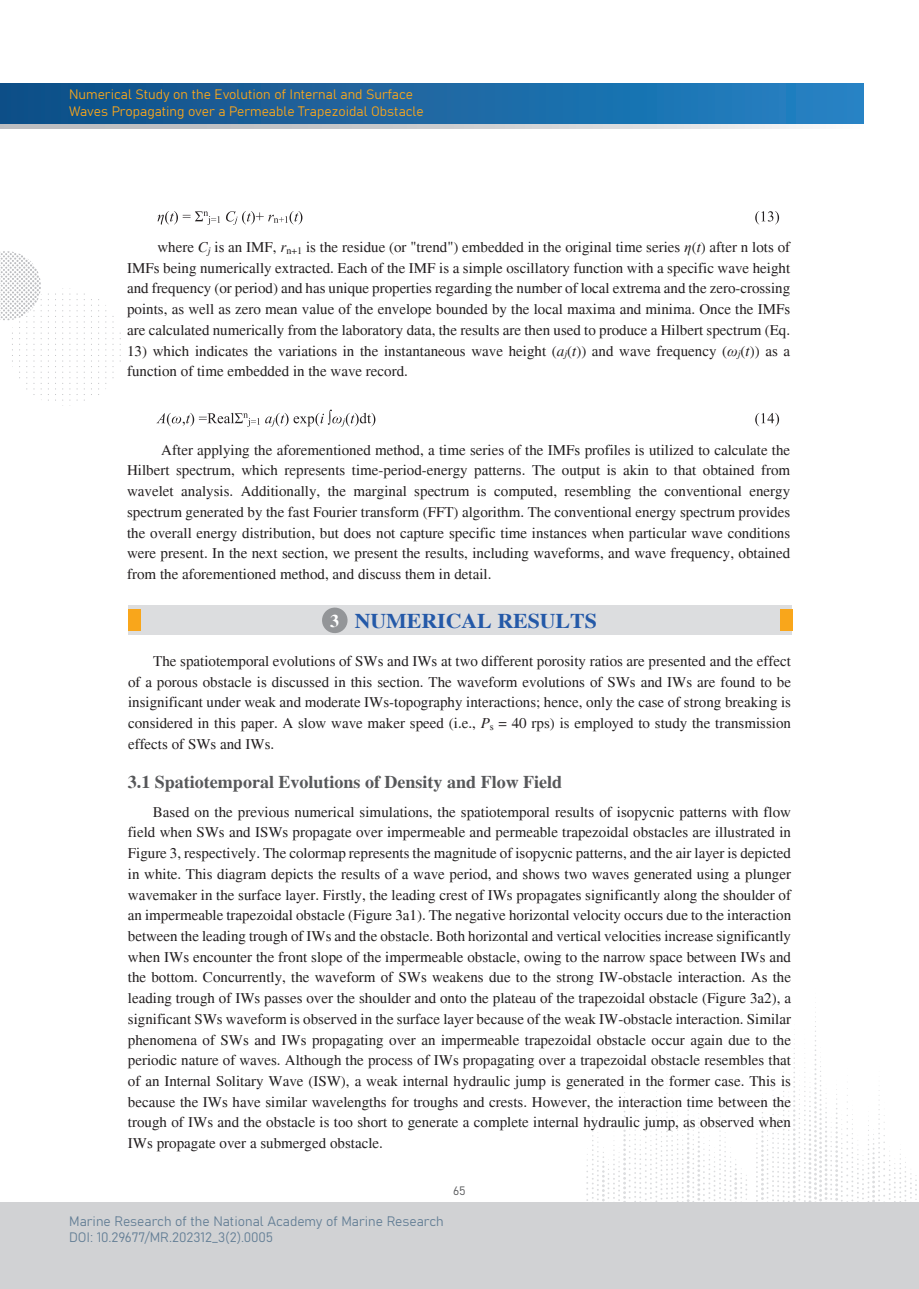
<style>
.page{position:relative;width:919px;height:1289px;background:#fff}
.page>*{position:absolute;margin:0;border:0;box-sizing:border-box;transform-origin:0 0}
.t1{font:700 21px "Times";color:#2459a8;scale:1.04 1}
.t2{font:700 18px "Times";color:#57585a}
.t3{font:15px/20.7px "Times";color:#231f20;text-align:justify}
.t4{font:13.5px/16.2px "Bahnschrift";color:#f9a61b}
.t5{font:13.5px/16.2px "Bahnschrift";color:#637e95}
.t6{font:12px "Bahnschrift";color:#57585a}
.s1{font-style:italic}
.s2{font-family:"Times New Roman";font-style:italic}
.s3{font-size:18px;color:#fff}
</style>
<div class="page">
<svg style="left:112px;top:316px;width:1px;height:62px"></svg>
<svg style="left:105px;top:305px;width:1px;height:84px"></svg>
<svg style="left:98px;top:299px;width:1px;height:96px"></svg>
<svg style="left:91px;top:299px;width:1px;height:96px"></svg>
<svg style="left:84px;top:293px;width:1px;height:107px"></svg>
<svg style="left:77px;top:293px;width:1px;height:107px"></svg>
<svg style="left:69px;top:288px;width:1px;height:118px"></svg>
<svg style="left:62px;top:288px;width:1px;height:118px"></svg>
<svg style="left:55px;top:293px;width:1px;height:107px"></svg>
<svg style="left:48px;top:293px;width:1px;height:107px"></svg>
<svg style="left:0;top:251px;width:42px;height:149px"></svg>
<svg style="left:756px;top:1007px;width:160px;height:282px"></svg>
<svg style="left:586px;top:1087px;width:161px;height:202px"></svg>
<div style="left:0;top:1202px;width:918px;height:86px;background:#d1d2d4"></div>
<svg style="left:0;top:124px;width:809px;height:4px;background:#cecfd1"></svg>
<div style="left:0;top:83px;width:863px;height:41px;background:linear-gradient(to right,#114e85,#2582c3)"></div>
<div style="left:128px;top:605px;width:664px;height:30px;background:#dcdddf"></div>
<div style="left:128px;top:609px;width:13px;height:22px;background:#f9a61b"></div>
<div style="left:779px;top:609px;width:13px;height:22px;background:#f9a61b"></div>
<svg style="left:322px;top:607px;width:26px;height:26px"></svg>
<svg style="left:157px;top:211px;width:63px;height:14px"></svg>
<svg style="left:226px;top:211px;width:76px;height:14px"></svg>
<svg style="left:755px;top:211px;width:24px;height:13px"></svg>
<svg style="left:156px;top:409px;width:219px;height:18px"></svg>
<svg style="left:755px;top:413px;width:24px;height:13px"></svg>
<p class="t4" style="left:69px;top:86px;width:356px">Numerical Study on the Evolution of Internal and Surface<br>Waves Propagating over a Permeable Trapezoidal Obstacle</p>
<p class="t3" style="left:127px;top:237px;width:664px;text-indent:30px">where <span class="s1">C</span><sub>j</sub> is an IMF, <span class="s1">r</span><sub>n+1</sub> is the residue (or "trend") embedded in the original time series <span class="s2">η</span>(<span class="s1">t</span>) after n lots of IMFs being numerically extracted. Each of the IMF is a simple oscillatory function with a specific wave height and frequency (or period) and has unique properties regarding the number of local extrema and the zero-crossing points, as well as zero mean value of the envelope bounded by the local maxima and minima. Once the IMFs are calculated numerically from the laboratory data, the results are then used to produce a Hilbert spectrum (Eq.</p>
<p class="t3" style="left:127px;top:340px;width:664px">13) which indicates the variations in the instantaneous wave height (<span class="s1">a</span><sub>j</sub>(<span class="s1">t</span>)) and wave frequency (<span class="s2">ω</span><sub>j</sub>(<span class="s1">t</span>)) as a function of time embedded in the wave record.</p>
<p class="t3" style="left:127px;top:439px;width:664px;text-indent:34px">After applying the aforementioned method, a time series of the IMFs profiles is utilized to calculate the Hilbert spectrum, which represents time-period-energy patterns. The output is akin to that obtained from wavelet analysis. Additionally, the marginal spectrum is computed, resembling the conventional energy spectrum generated by the fast Fourier transform (FFT) algorithm. The conventional energy spectrum provides the overall energy distribution, but does not capture specific time instances when particular wave conditions were present. In the next section, we present the results, including waveforms, and wave frequency, obtained from the aforementioned method, and discuss them in detail.</p>
<h1 class="t1" style="left:330px;top:609px;width:258px"><span class="s3">3</span> NUMERICAL RESULTS</h1>
<p class="t3" style="left:128px;top:650px;width:664px;text-indent:25px">The spatiotemporal evolutions of SWs and IWs at two different porosity ratios are presented and the effect of a porous obstacle is discussed in this section. The waveform evolutions of SWs and IWs are found to be insignificant under weak and moderate IWs-topography interactions; hence, only the case of strong breaking is considered in this paper. A slow wave maker speed (i.e., <span class="s1">P</span><sub>s</sub> = 40 rps) is employed to study the transmission effects of SWs and IWs.</p>
<p class="t2" style="left:128px;top:771px;width:436px">3.1 Spatiotemporal Evolutions of Density and Flow Field</p>
<p class="t3" style="left:128px;top:801px;width:664px;text-indent:25px">Based on the previous numerical simulations, the spatiotemporal results of isopycnic patterns with flow field when SWs and ISWs propagate over impermeable and permeable trapezoidal obstacles are illustrated in Figure 3, respectively. The colormap represents the magnitude of isopycnic patterns, and the air layer is depicted in white. This diagram depicts the results of a wave period, and shows two waves generated using a plunger wavemaker in the surface layer. Firstly, the leading crest of IWs propagates significantly along the shoulder of an impermeable trapezoidal obstacle (Figure 3a1). The negative horizontal velocity occurs due to the interaction between the leading trough of IWs and the obstacle. Both horizontal and vertical velocities increase significantly when IWs encounter the front slope of the impermeable obstacle, owing to the narrow space between IWs and the bottom. Concurrently, the waveform of SWs weakens due to the strong IW-obstacle interaction. As the leading trough of IWs passes over the shoulder and onto the plateau of the trapezoidal obstacle (Figure 3a2), a significant SWs waveform is observed in the surface layer because of the weak IW-obstacle interaction. Similar phenomena of SWs and IWs propagating over an impermeable trapezoidal obstacle occur again due to the periodic nature of waves. Although the process of IWs propagating over a trapezoidal obstacle resembles that of an Internal Solitary Wave (ISW), a weak internal hydraulic jump is generated in the former case. This is because the IWs have similar wavelengths for troughs and crests. However, the interaction time between the trough of IWs and the obstacle is too short to generate a complete internal hydraulic jump, as observed when IWs propagate over a submerged obstacle.</p>
<p class="t5" style="left:69px;top:1212px;width:376px">Marine Research of the National Academy of Marine Research<br>DOI: 10.29677/MR.202312_3(2).0005</p>
<p class="t6" style="left:453px;top:1181px;width:14px">65</p>
</div>
